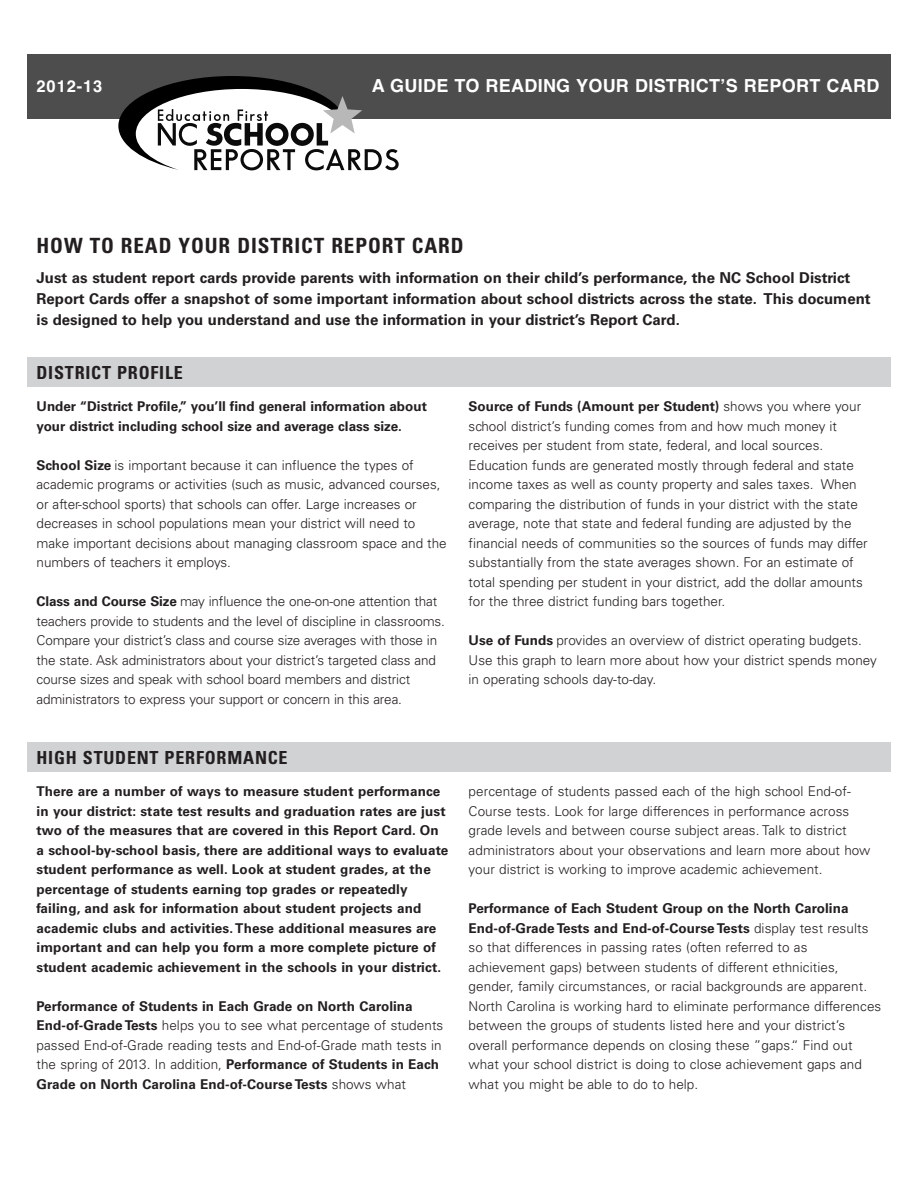
<style>
.page{position:relative;width:918px;height:1188px;background:#fff}
.page>*{position:absolute;margin:0;border:0;box-sizing:border-box;transform-origin:0 0}
.t1{font:700 condensed 21px "Univers LT Std";letter-spacing:.045em;color:#231f20}
.t2{font:700 18px "Helvetica";letter-spacing:.015em;color:#fff}
.t3{font:700 condensed 18px "Univers LT Std";letter-spacing:.045em;color:#231f20}
.t4{font:700 16.5px "Helvetica";letter-spacing:.055em;color:#fff}
.t5{font:700 15px/21px "Univers LT Std";color:#231f20}
.t6{font:300 13.5px/19.5px "Univers LT Std";color:#231f20}
.t7{font:700 13.5px/19.5px "Univers LT Std";letter-spacing:.01em;color:#231f20}
.s1{font-weight:700}
.s2{font-weight:300}
</style>
<div class="page">
<div style="left:27px;top:54px;width:864px;height:65px;background:#4d4d4d"></div>
<svg style="left:118px;top:76px;width:281px;height:94px"></svg>
<div style="left:27px;top:358px;width:864px;height:29px;background:#d1d2d4"></div>
<div style="left:27px;top:743px;width:864px;height:29px;background:#d1d2d4"></div>
<p class="t4" style="left:37px;top:77px;width:67px">2012-13</p>
<h2 class="t2" style="left:372px;top:76px;width:509px">A GUIDE TO READING YOUR DISTRICTʼS REPORT CARD</h2>
<h1 class="t1" style="left:37px;top:238px;width:429px">HOW TO READ YOUR DISTRICT REPORT CARD</h1>
<p class="t5" style="left:37px;top:269px;width:836px">Just as student report cards provide parents with information on their child’s performance, the NC School District<br>Report Cards offer a snapshot of some important information about school districts across the state. This document is designed to help you understand and use the information in your district’s Report Card.</p>
<h2 class="t3" style="left:37px;top:366px;width:148px">DISTRICT PROFILE</h2>
<p class="t7" style="left:37px;top:398px;width:392px">Under “District Profile,” you’ll find general information about your district including school size and average class size.</p>
<p class="t6" style="left:37px;top:456px;width:412px"><span class="s1">School Size</span> is important because it can influence the types of academic programs or activities (such as music, advanced courses, or after-school sports) that schools can offer. Large increases or decreases in school populations mean your district will need to make important decisions about managing classroom space and the numbers of teachers it employs.</p>
<p class="t6" style="left:37px;top:593px;width:410px"><span class="s1">Class and Course Size</span> may influence the one-on-one attention that teachers provide to students and the level of discipline in classrooms.<br>Compare your district’s class and course size averages with those in the state. Ask administrators about your district’s targeted class and course sizes and speak with school board members and district administrators to express your support or concern in this area.</p>
<h2 class="t3" style="left:37px;top:751px;width:253px">HIGH STUDENT PERFORMANCE</h2>
<p class="t7" style="left:36px;top:783px;width:413px">There are a number of ways to measure student performance in your district: state test results and graduation rates are just two of the measures that are covered in this Report Card. On a school-by-school basis, there are additional ways to evaluate student performance as well. Look at student grades, at the percentage of students earning top grades or repeatedly failing, and ask for information about student projects and academic clubs and activities.These additional measures are important and can help you form a more complete picture of student academic achievement in the schools in your district.</p>
<p class="t7" style="left:37px;top:997px;width:408px">Performance of Students in Each Grade on North Carolina End-of-Grade Tests <span class="s2">helps you to see what percentage of students passed End-of-Grade reading tests and End-of-Grade math tests in the spring of 2013. In addition,</span> Performance of Students in Each Grade on North Carolina End-of-Course Tests <span class="s2">shows what</span></p>
<p class="t6" style="left:469px;top:398px;width:401px"><span class="s1">Source of Funds (Amount per Student)</span> shows you where your school district’s funding comes from and how much money it receives per student from state, federal, and local sources.<br>Education funds are generated mostly through federal and state income taxes as well as county property and sales taxes. When comparing the distribution of funds in your district with the state average, note that state and federal funding are adjusted by the financial needs of communities so the sources of funds may differ substantially from the state averages shown. For an estimate of total spending per student in your district, add the dollar amounts for the three district funding bars together.</p>
<p class="t6" style="left:469px;top:632px;width:410px"><span class="s1">Use of Funds</span> provides an overview of district operating budgets.<br>Use this graph to learn more about how your district spends money in operating schools day-to-day.</p>
<p class="t6" style="left:469px;top:783px;width:403px">percentage of students passed each of the high school End-of-Course tests. Look for large differences in performance across grade levels and between course subject areas. Talk to district administrators about your observations and learn more about how your district is working to improve academic achievement.</p>
<p class="t6" style="left:469px;top:900px;width:414px"><span class="s1">Performance of Each Student Group on the North Carolina End-of-Grade Tests and End-of-Course Tests</span> display test results so that differences in passing rates (often referred to as achievement gaps) between students of different ethnicities, gender, family circumstances, or racial backgrounds are apparent.<br>North Carolina is working hard to eliminate performance differences between the groups of students listed here and your district’s overall performance depends on closing these ”gaps.“ Find out what your school district is doing to close achievement gaps and what you might be able to do to help.</p>
</div>
